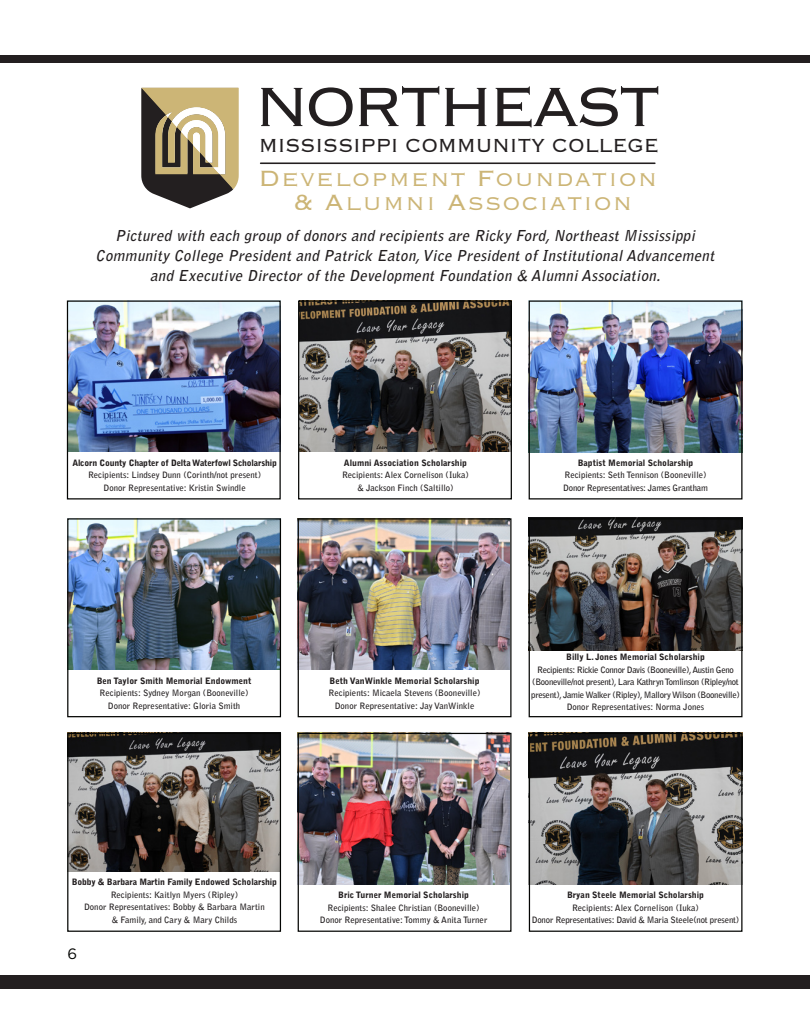
<style>
.page{position:relative;width:810px;height:1035px;background:#fff}
.page>*{position:absolute;margin:0;border:0;box-sizing:border-box;transform-origin:0 0}
.t1{font:300 72.62px "Copperplate";letter-spacing:-.075em;color:#231f20}
.t2{font:300 29px/23.2px "Copperplate";letter-spacing:.035em;color:#ccb576;text-align:center}
.t3{font:300 24.75px "Copperplate";letter-spacing:-.01em;color:#231f20;scale:.93 1}
.t4{font:italic 700 15px "Bell Gothic Std";color:#231f20}
.t5{font:15px "Gotham";color:#040503}
.t6{font:700 8.75px "Bell Gothic Std";color:#231f20}
.t7{font:900 8.75px "Bell Gothic Std";color:#231f20}
.t8{font:700 8.75px/12.5px "Bell Gothic Std";letter-spacing:-.035em;color:#231f20;text-align:center}
.t9{font:700 8.75px "Bell Gothic Std";letter-spacing:-.02em;color:#231f20}
.t10{font:900 8.75px "Bell Gothic Std";letter-spacing:-.02em;color:#231f20}
</style>
<div class="page">
<div style="left:1px;top:975px;width:809px;height:13px;background:#231f20"></div>
<div style="left:1px;top:55px;width:809px;height:7px;background:#231f20"></div>
<img style="left:69px;top:520px;width:210px;height:150px">
<img style="left:69px;top:735px;width:210px;height:136px">
<img style="left:531px;top:735px;width:209px;height:150px">
<img style="left:300px;top:520px;width:210px;height:150px">
<img style="left:300px;top:735px;width:210px;height:149px">
<img style="left:531px;top:520px;width:209px;height:131px">
<img style="left:531px;top:302px;width:209px;height:150px">
<svg style="left:141px;top:88px;width:98px;height:120px"></svg>
<hr style="left:261px;top:162px;width:394px;height:2px;background:#231f20">
<div style="left:529px;top:300px;width:213px;height:200px;border:1px solid #040503"></div>
<div style="left:529px;top:518px;width:213px;height:199px;border:1px solid #040503"></div>
<div style="left:67px;top:518px;width:214px;height:199px;border:1px solid #040503"></div>
<div style="left:67px;top:733px;width:214px;height:199px;border:1px solid #040503"></div>
<div style="left:529px;top:733px;width:213px;height:199px;border:1px solid #040503"></div>
<div style="left:298px;top:518px;width:214px;height:199px;border:1px solid #040503"></div>
<div style="left:298px;top:733px;width:214px;height:199px;border:1px solid #040503"></div>
<img style="left:69px;top:302px;width:210px;height:149px">
<img style="left:300px;top:302px;width:210px;height:149px">
<div style="left:67px;top:300px;width:214px;height:200px;border:1px solid #040503"></div>
<div style="left:298px;top:300px;width:214px;height:200px;border:1px solid #040503"></div>
<p class="t1" style="left:254px;top:59px;width:410px">NORTHEAST</p>
<p class="t3" style="left:259px;top:130px;width:432px">MISSISSIPPI COMMUNITY COLLEGE</p>
<p class="t2" style="left:259px;top:165px;width:400px">Development Foundation &amp; Alumni Association</p>
<p class="t4" style="left:115px;top:227px;width:585px">Pictured with each group of donors and recipients are Ricky Ford,Northeast Mississippi</p>
<p class="t4" style="left:96px;top:247px;width:624px">Community College President and Patrick Eaton,Vice President of InstitutionalAdvancement</p>
<p class="t4" style="left:150px;top:267px;width:515px">and Executive Director of the Development Foundation &amp; AlumniAssociation.</p>
<p class="t10" style="left:72px;top:458px;width:206px">Alcorn County Chapter of Delta Waterfowl Scholarship</p>
<p class="t6" style="left:88px;top:470px;width:175px">Recipients: Lindsey Dunn (Corinth/not present)</p>
<p class="t6" style="left:104px;top:482px;width:144px">Donor Representative: Kristin Swindle</p>
<p class="t7" style="left:344px;top:458px;width:125px">Alumni Association Scholarship</p>
<p class="t6" style="left:342px;top:470px;width:128px">Recipients: Alex Cornelison (Iuka)</p>
<p class="t6" style="left:357px;top:482px;width:98px">&amp; Jackson Finch (Saltillo)</p>
<p class="t7" style="left:578px;top:458px;width:117px">Baptist Memorial Scholarship</p>
<p class="t6" style="left:565px;top:470px;width:143px">Recipients: Seth Tennison (Booneville)</p>
<p class="t9" style="left:563px;top:482px;width:146px">Donor Representatives: James Grantham</p>
<p class="t7" style="left:97px;top:675px;width:156px">Ben Taylor Smith Memorial Endowment</p>
<p class="t6" style="left:100px;top:688px;width:150px">Recipients: Sydney Morgan (Booneville)</p>
<p class="t6" style="left:108px;top:700px;width:134px">Donor Representative: Gloria Smith</p>
<p class="t7" style="left:330px;top:675px;width:151px">Beth VanWinkle Memorial Scholarship</p>
<p class="t6" style="left:329px;top:688px;width:153px">Recipients: Micaela Stevens (Booneville)</p>
<p class="t6" style="left:335px;top:700px;width:141px">Donor Representative: Jay VanWinkle</p>
<p class="t7" style="left:566px;top:652px;width:140px">Billy L. Jones Memorial Scholarship</p>
<p class="t8" style="left:531px;top:664px;width:210px">Recipients: Rickie Connor Davis (Booneville), Austin Geno (Booneville/not present), Lara Kathryn Tomlinson (Ripley/not present), Jamie Walker (Ripley), Mallory Wilson (Booneville)</p>
<p class="t6" style="left:567px;top:702px;width:139px">Donor Representatives: Norma Jones</p>
<p class="t7" style="left:72px;top:877px;width:207px">Bobby &amp; Barbara Martin Family Endowed Scholarship</p>
<p class="t6" style="left:111px;top:890px;width:129px">Recipients: Kaitlyn Myers (Ripley)</p>
<p class="t6" style="left:84px;top:902px;width:182px">Donor Representatives: Bobby &amp; Barbara Martin</p>
<p class="t6" style="left:112px;top:915px;width:127px">&amp; Family, and Cary &amp; Mary Childs</p>
<h3 class="t5" style="left:68px;top:944px;width:11px">6</h3>
<p class="t7" style="left:338px;top:890px;width:132px">Bric Turner Memorial Scholarship</p>
<p class="t6" style="left:328px;top:902px;width:154px">Recipients: Shalee Christian (Booneville)</p>
<p class="t6" style="left:320px;top:915px;width:169px">Donor Representative: Tommy &amp; Anita Turner</p>
<p class="t7" style="left:567px;top:890px;width:139px">Bryan Steele Memorial Scholarship</p>
<p class="t6" style="left:572px;top:902px;width:128px">Recipients: Alex Cornelison (Iuka)</p>
<p class="t9" style="left:532px;top:915px;width:209px">Donor Representatives: David &amp; Maria Steele(not present)</p>
</div>
